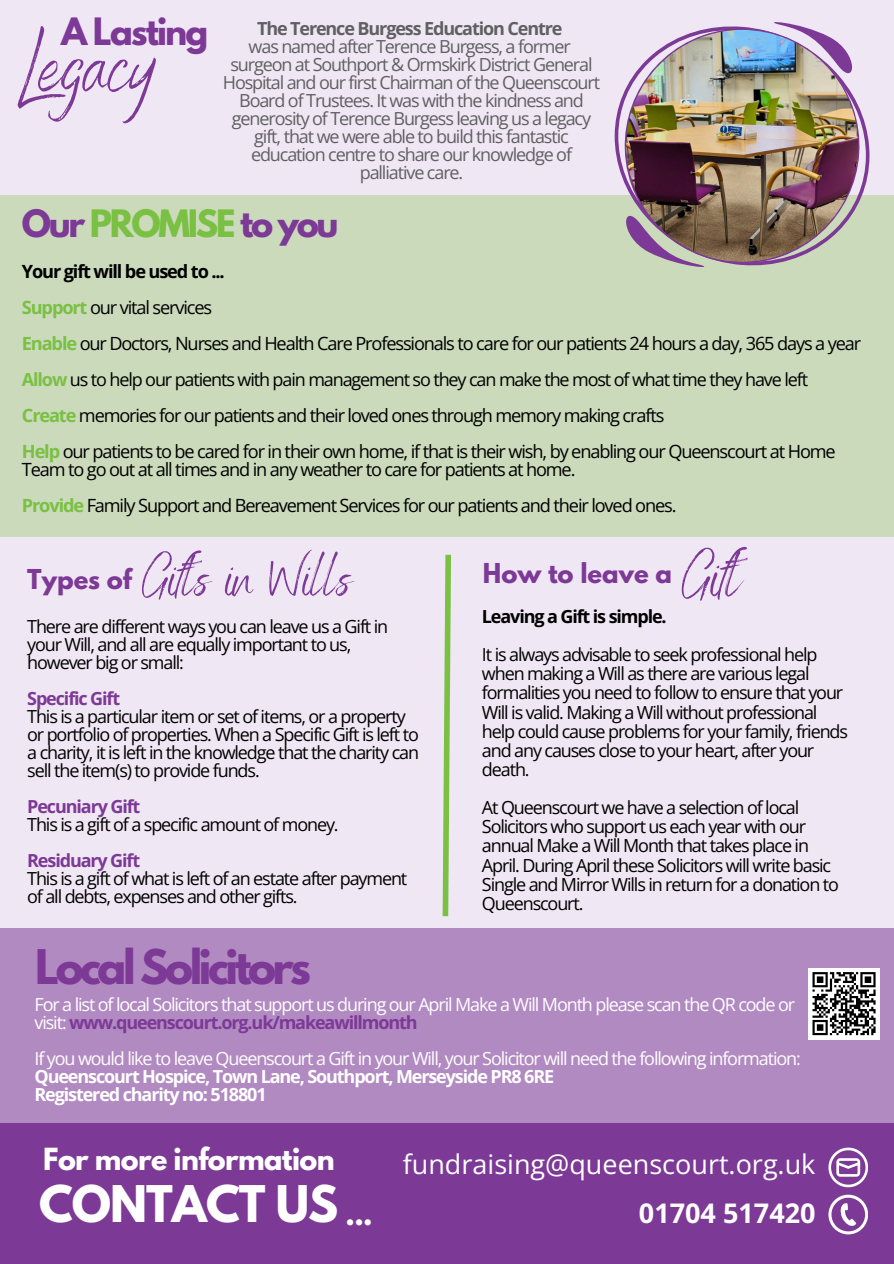
<style>
.page{position:relative;width:894px;height:1264px;background:#fff}
.page>*{position:absolute;margin:0;border:0;box-sizing:border-box;transform-origin:0 0}
.t1{font:83.1px "Benedict";color:#7c3996}
.t2{font:60.3px "Benedict";color:#7c3996}
.t3{font:55.05px "Benedict";color:#7c3996}
.t4{font:700 44.85px "League Spartan";letter-spacing:-.02em;color:#fff}
.t5{font:700 42.3px "League Spartan";letter-spacing:-.08em;color:#7c3996}
.t6{font:700 33.45px "League Spartan";letter-spacing:-.07em;color:#7c3996}
.t7{font:27px "Open Sans";color:#fff}
.t8{font:700 27px "League Spartan";letter-spacing:-.02em;color:#fff}
.t9{font:700 27px "Open Sans";color:#fff}
.t10{font:700 24.3px "League Spartan";color:#7c3996}
.t11{font:18.15px/18px "Open Sans";letter-spacing:-.06em;color:#000}
.t12{font:700 18.15px "Open Sans";letter-spacing:-.06em;color:#000}
.t13{font:18px/19.2px "Open Sans";letter-spacing:-.06em;color:#000}
.t14{font:18px/18px "Open Sans";letter-spacing:-.06em;color:#5f6062;text-align:center}
.t15{font:18px/18px "Open Sans";letter-spacing:-.06em;color:#fff}
.t16{font:700 18px "Open Sans";letter-spacing:-.06em;color:#fff}
.t17{font:700 18px "Open Sans";letter-spacing:-.06em;color:#7c3996}
.t18{font:700 18px "Open Sans";letter-spacing:-.06em;color:#5f6062}
.t19{font:700 18px "Open Sans";letter-spacing:-.06em;color:#000}
.s1{color:#7ac043}
.s2{font-weight:700;color:#7ac043}
.s3{font-weight:700;color:#7c3996}
</style>
<div class="page">
<div style="left:0;top:0;width:893px;height:1263px;background:#f0e7f4"></div>
<div style="left:0;top:928px;width:893px;height:335px;background:#b28ac2"></div>
<div style="left:0;top:1123px;width:893px;height:140px;background:#7c3996"></div>
<svg style="left:828px;top:1194px;width:39px;height:39px"></svg>
<svg style="left:828px;top:1147px;width:39px;height:39px"></svg>
<div style="left:0;top:195px;width:893px;height:342px;background:#cadabb"></div>
<svg style="left:614px;top:26px;width:256px;height:240px"></svg>
<svg style="left:618px;top:199px;width:103px;height:68px"></svg>
<svg style="left:756px;top:22px;width:103px;height:68px"></svg>
<img style="left:626px;top:30px;width:231px;height:231px;border-radius:50%">
<svg style="left:442px;top:554px;width:9px;height:363px"></svg>
<div style="left:807px;top:967px;width:72px;height:72px;background:#fff"></div>
<svg style="left:812px;top:972px;width:64px;height:64px"></svg>
<p class="t6" style="left:61px;top:15px;width:148px">A Lasting</p>
<p class="t1" style="left:18px;top:12px;width:140px">Legacy</p>
<p class="t18" style="left:257px;top:15px;width:307px">The Terence Burgess Education Centre</p>
<p class="t14" style="left:248px;top:37px;width:324px">was named after Terence Burgess, a former</p>
<h6 class="t14" style="left:223px;top:55px;width:379px">surgeon at Southport &amp; Ormskirk District General Hospital and our first Chairman of the Queenscourt Board of Trustees. It was with the kindness and generosity of Terence Burgess leaving us a legacy gift, that we were able to build this fantastic education centre to share our knowledge of palliative care.</h6>
<p class="t6" style="left:22px;top:206px;width:318px">Our <span class="s1">PROMISE</span> to you</p>
<p class="t12" style="left:22px;top:258px;width:204px">Your gift will be used to ...</p>
<h1 class="t11" style="left:22px;top:297px;width:192px"><span class="s2">Support</span> our vital services</h1>
<h5 class="t11" style="left:22px;top:333px;width:840px"><span class="s2">Enable</span> our Doctors, Nurses and Health Care Professionals to care for our patients 24 hours a day, 365 days a year</h5>
<p class="t13" style="left:22px;top:369px;width:787px"><span class="s2">Allow</span> us to help our patients with pain management so they can make the most ofwhat time they have left</p>
<p class="t11" style="left:22px;top:405px;width:644px"><span class="s2">Create</span> memories for our patients and their loved ones through memory making crafts</p>
<p class="t11" style="left:22px;top:441px;width:815px"><span class="s2">Help</span> our patients to be cared for in their own home, if that is their wish, by enabling our Queenscourt at Home<br>Team to go out at all times and in any weather to care for patients at home.</p>
<p class="t11" style="left:22px;top:495px;width:656px"><span class="s2">Provide</span> Family Support and Bereavement Services for our patients and their loved ones.</p>
<p class="t10" style="left:27px;top:567px;width:106px">Types of</p>
<p class="t3" style="left:143px;top:543px;width:209px">Gifts in Wills</p>
<p class="t13" style="left:27px;top:617px;width:362px;line-height:18px">There are different ways you can leave us a Gift in your Will, and all are equally important to us, however big or small:</p>
<h2 class="t17" style="left:27px;top:686px;width:94px">Specific Gift</h2>
<h2 class="t13" style="left:27px;top:707px;width:393px;line-height:18px">This is a particular item or set of items, or a property or portfolio of properties. When a Specific Gift is left to a charity, it is left in the knowledge that the charity can sell the item(s) to provide funds.</h2>
<p class="t17" style="left:27px;top:794px;width:115px">Pecuniary Gift</p>
<p class="t13" style="left:27px;top:814px;width:313px">This is a gift of a specific amount of money.</p>
<p class="t17" style="left:27px;top:848px;width:114px">Residuary Gift</p>
<p class="t13" style="left:27px;top:869px;width:381px;line-height:18px">This is a gift of what is left of an estate after payment of all debts, expenses and other gifts.</p>
<p class="t5" style="left:35px;top:946px;width:277px">Local Solicitors</p>
<p class="t10" style="left:482px;top:561px;width:190px">How to leave a</p>
<p class="t2" style="left:682px;top:539px;width:59px">Gift</p>
<p class="t19" style="left:482px;top:603px;width:186px">Leaving a Gift is simple.</p>
<p class="t13" style="left:482px;top:644px;width:367px">It is always advisable to seek professional help when making a Will as there are various legal formalities you need to follow to ensure that your Will is valid. Making a Will without professional help could cause problems for your family, friends and any causes close to your heart, after your death.</p>
<p class="t13" style="left:482px;top:797px;width:358px">At Queenscourt we have a selection of local Solicitors who support us each year with our annual Make a Will Month that takes place in April. During April these Solicitors will write basic Single and Mirror Wills in return for a donation to Queenscourt.</p>
<p class="t15" style="left:34px;top:995px;width:761px">For a list of local Solicitors that support us during our April Make a Will Month please scan the QR code or visit: <span class="s3">www.queenscourt.org.uk/makeawillmonth</span></p>
<p class="t15" style="left:34px;top:1049px;width:767px">If you would like to leave Queenscourt a Gift in your Will, your Solicitor will need the following information:</p>
<h4 class="t16" style="left:34px;top:1064px;width:521px">Queenscourt Hospice, Town Lane, Southport, Merseyside PR8 6RE</h4>
<p class="t16" style="left:34px;top:1082px;width:234px">Registered charity no: 518801</p>
<p class="t8" style="left:43px;top:1146px;width:293px">For more information</p>
<p class="t4" style="left:39px;top:1181px;width:300px">CONTACT US</p>
<p class="t8" style="left:345px;top:1200px;width:29px">...</p>
<p class="t7" style="left:402px;top:1144px;width:414px">fundraising@queenscourt.org.uk</p>
<h5 class="t9" style="left:638px;top:1194px;width:178px">01704 517420</h5>
</div>
